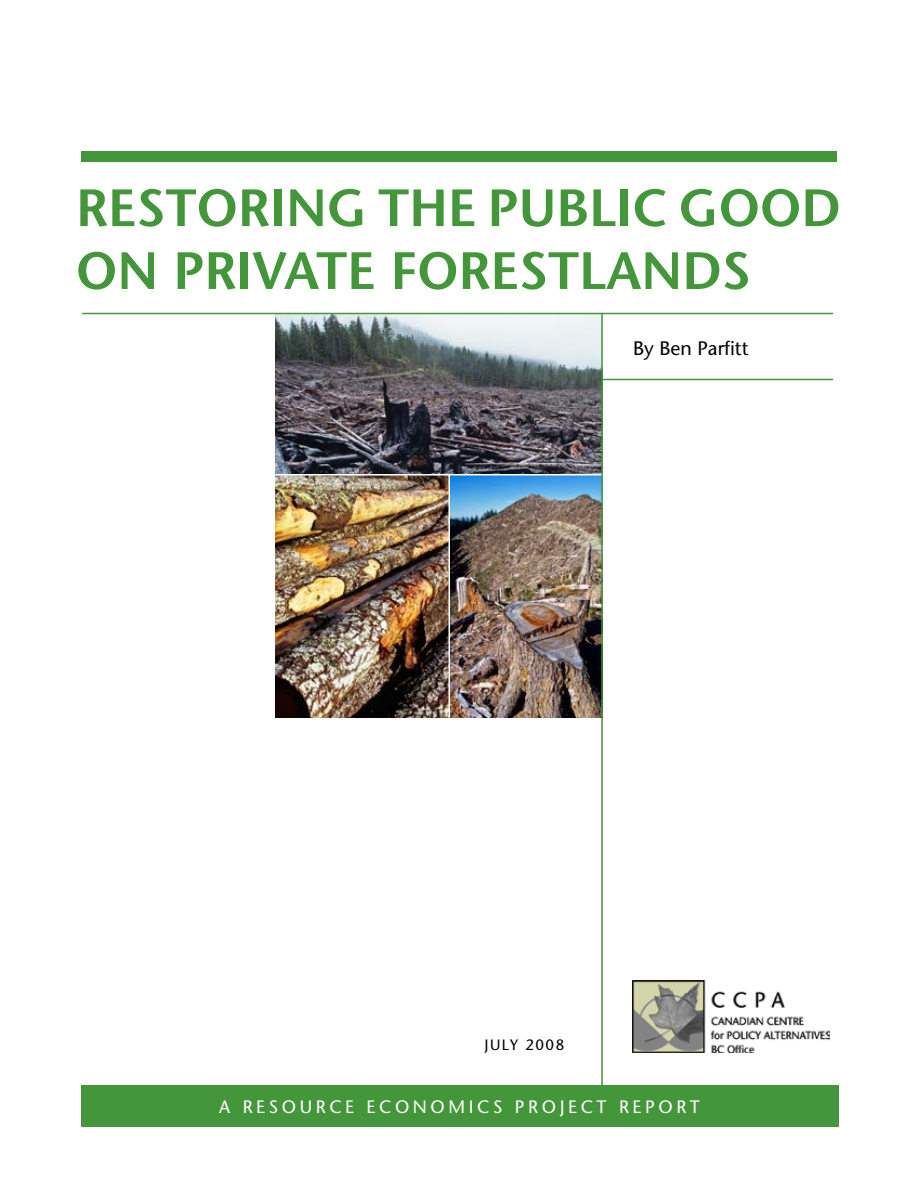
<style>
.page{position:relative;width:918px;height:1188px;background:#fff}
.page>*{position:absolute;margin:0;border:0;box-sizing:border-box;transform-origin:0 0}
.t1{font:600 52.35px/62.8px "Stone Sans";color:#439639}
.t2{font:19.5px "Stone Sans";color:#000}
.t3{font:18px "Stone Sans";letter-spacing:.2em;color:#fff}
.t4{font:15px "Stone Sans";letter-spacing:.1em;color:#000}
</style>
<div class="page">
<img style="left:276px;top:314px;width:325px;height:403px">
<hr style="left:270px;top:474px;width:334px;height:2px;background:#fff">
<hr style="left:448px;top:475px;width:2px;height:242px;background:#fff">
<div style="left:81px;top:1085px;width:757px;height:41px;background:#439639"></div>
<hr style="left:601px;top:314px;width:2px;height:774px;background:#439639">
<img style="left:632px;top:980px;width:198px;height:73px">
<hr style="left:602px;top:379px;width:231px;height:1px;background:#439639">
<hr style="left:82px;top:313px;width:751px;height:1px;background:#439639">
<div style="left:81px;top:152px;width:756px;height:10px;background:#439639"></div>
<p class="t1" style="left:76px;top:176px;width:766px">RESTORING THE PUBLIC GOOD<br>ON PRIVATE FORESTLANDS</p>
<p class="t2" style="left:633px;top:336px;width:117px">BY BEN PARFITT</p>
<p class="t4" style="left:484px;top:1035px;width:81px">JULY 2008</p>
<p class="t3" style="left:219px;top:1096px;width:310px">A RESOU RCE ECONOMICS PRO</p>
<p class="t3" style="left:560px;top:1096px;width:142px">JEC T REPORT</p>
</div>
